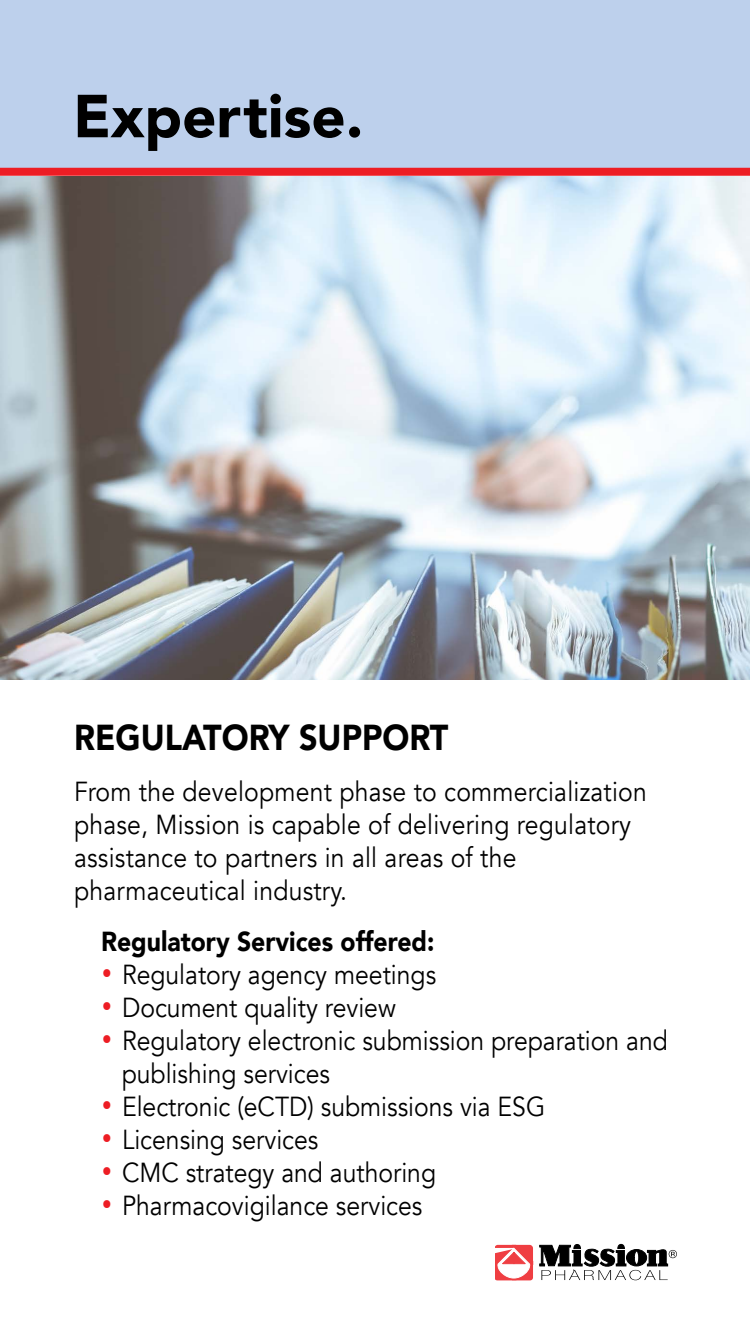
<style>
.page{position:relative;width:750px;height:1334px;background:#fff}
.page>*{position:absolute;margin:0;border:0;box-sizing:border-box;transform-origin:0 0}
.t1{font:900 60px "Avenir";color:#000}
.t2{font:900 36px "Avenir";color:#000;scale:.9 1}
.t3{font:27.4px/33px "Avenir";color:#000;scale:.9 1}
.t4{font:900 27.4px "Avenir";color:#000;scale:.9 1}
.s1{font-family:"Helvetica";font-weight:700;font-size:36px;color:#ed1d24}
</style>
<div class="page">
<img style="left:0;top:176px;width:750px;height:504px">
<div style="left:0;top:0;width:750px;height:171px;background:#bdd0ec"></div>
<div style="left:0;top:168px;width:750px;height:8px;background:#ed1d24"></div>
<svg style="left:496px;top:1245px;width:37px;height:35px"></svg>
<svg style="left:540px;top:1244px;width:137px;height:36px"></svg>
<h1 class="t1" style="left:73px;top:65px;width:292px">Expertise.</h1>
<h2 class="t2" style="left:74px;top:707px;width:417px">REGULATORY SUPPORT</h2>
<p class="t3" style="left:74px;top:776px;width:638px">From the development phase to commercialization phase, Mission is capable of delivering regulatory assistance to partners in all areas of the pharmaceutical industry.</p>
<p class="t4" style="left:101px;top:918px;width:372px">Regulatory Services offered:</p>
<p class="t3" style="left:101px;top:959px;width:374px"><span class="s1">•</span> Regulatory agency meetings</p>
<p class="t3" style="left:101px;top:992px;width:329px"><span class="s1">•</span> Document quality review</p>
<p class="t3" style="left:122px;top:1025px;width:608px;text-indent:-21px"><span class="s1">•</span> Regulatory electronic submission preparation and publishing services</p>
<p class="t3" style="left:101px;top:1091px;width:495px"><span class="s1">•</span> Electronic (eCTD) submissions via ESG</p>
<p class="t3" style="left:101px;top:1124px;width:243px"><span class="s1">•</span> Licensing services</p>
<p class="t3" style="left:101px;top:1157px;width:374px"><span class="s1">•</span> CMC strategy and authoring</p>
<p class="t3" style="left:101px;top:1190px;width:359px"><span class="s1">•</span> Pharmacovigilance services</p>
</div>
